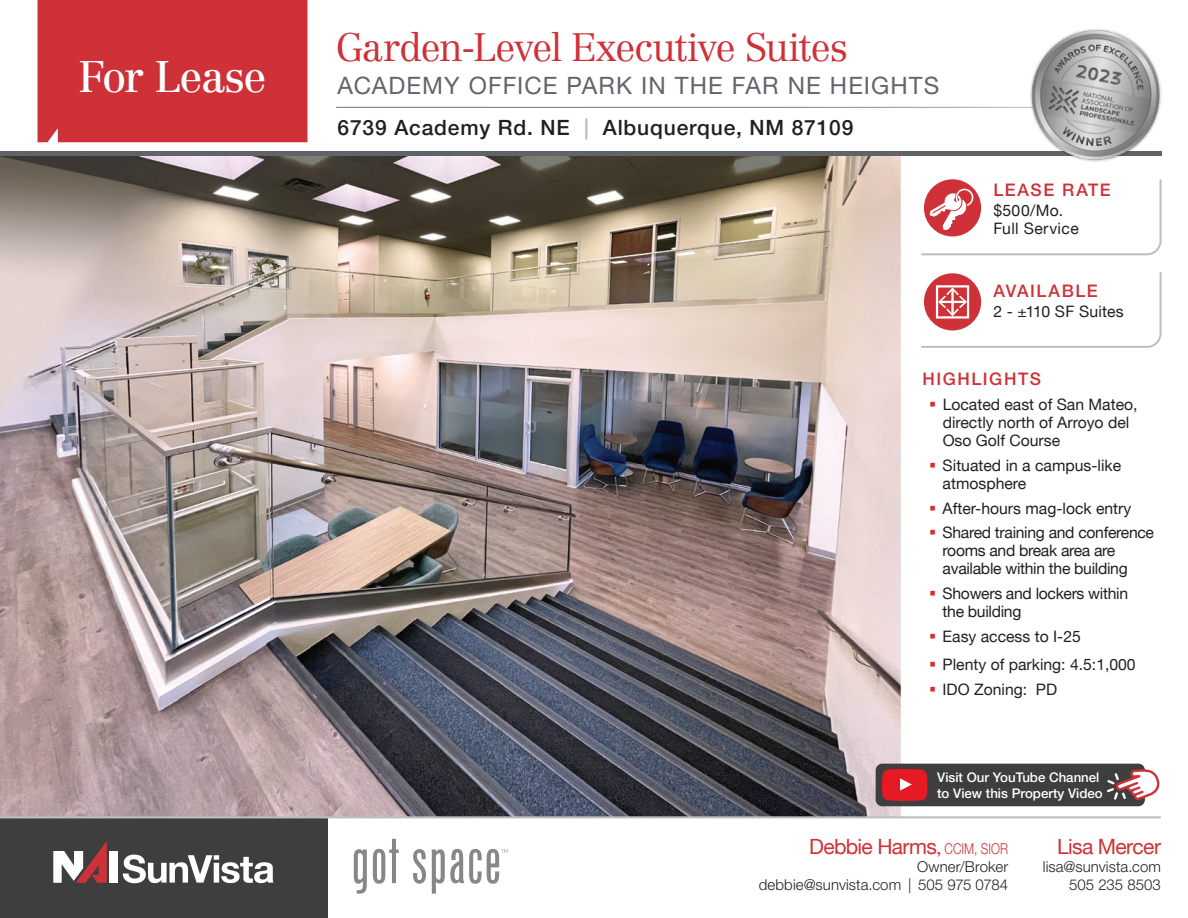
<style>
.page{position:relative;width:1188px;height:918px;background:#fff}
.page>*{position:absolute;margin:0;border:0;box-sizing:border-box;transform-origin:0 0}
.t1{font:43.5px "Centennial LT Std";letter-spacing:-.04em;color:#fff}
.t2{font:300 39px "Centennial LT Std";letter-spacing:-.035em;color:#cf3138}
.t3{font:24px "Helvetica Neue LT Std";letter-spacing:.045em;color:#62656a}
.t4{font:500 21px "Helvetica Neue LT";letter-spacing:.04em;color:#231f20}
.t5{font:21px "Helvetica Neue LT";letter-spacing:-.03em;color:#cf3138}
.t6{font:500 17.25px "Helvetica Neue LT";letter-spacing:.09em;color:#cf3138}
.t7{font:15.75px/18px "Helvetica Neue LT";color:#231f20}
.t8{font:15.75px/18px "Helvetica Neue LT";letter-spacing:-.02em;color:#231f20}
.t9{font:15.75px/18px "Helvetica Neue LT";letter-spacing:.025em;color:#231f20}
.t10{font:300 15px/18px "Helvetica Neue LT Std";letter-spacing:.005em;color:#231f20;text-align:right}
.t11{font:500 13.2px/15.3px "Helvetica Neue LT";color:#fff}
.s1{color:#bcbdc0}
.s2{font-family:"Centennial LT Std";font-weight:300}
.s3{font-family:"Helvetica Neue LT Std";font-weight:300;font-size:15px}
</style>
<div class="page">
<div style="left:38px;top:0;width:270px;height:142px;background:#cf3138"></div>
<hr style="left:336px;top:107px;width:822px;height:1px;background:#697379">
<img style="left:0;top:156px;width:901px;height:662px">
<div style="left:876px;top:764px;width:269px;height:42px;background:#3e3e3f;border-radius:7px"></div>
<svg style="left:882px;top:769px;width:45px;height:32px"></svg>
<svg style="left:1107px;top:769px;width:53px;height:31px"></svg>
<div style="left:0;top:818px;width:327px;height:100px;background:#3e3e3f"></div>
<div style="left:110px;top:851px;width:8px;height:32px;background:#fff"></div>
<svg style="left:53px;top:841px;width:54px;height:42px"></svg>
<svg style="left:123px;top:855px;width:150px;height:28px"></svg>
<div style="left:0;top:151px;width:1161px;height:5px;background:#606469"></div>
<hr style="left:1px;top:816px;width:1159px;height:2px;background:#bcbdc0">
<svg style="left:921px;top:179px;width:241px;height:77px"></svg>
<svg style="left:921px;top:272px;width:241px;height:76px"></svg>
<svg style="left:354px;top:839px;width:153px;height:55px"></svg>
<img style="left:1026px;top:29px;width:136px;height:133px">
<h1 class="t1" style="left:78px;top:51px;width:190px">For Lease</h1>
<h2 class="t2" style="left:336px;top:24px;width:513px">Garden-Level Executive Suites</h2>
<h3 class="t3" style="left:338px;top:72px;width:603px">ACADEMY OFFICE PARK IN THE FAR NE HEIGHTS</h3>
<h3 class="t4" style="left:338px;top:115px;width:517px">6739 Academy Rd. NE <span class="s1">|</span> Albuquerque, NM 87109</h3>
<p class="t6" style="left:993px;top:180px;width:119px">LEASE RATE</p>
<p class="t9" style="left:993px;top:201px;width:87px">$500/Mo.<br>Full Service</p>
<p class="t6" style="left:993px;top:281px;width:106px">AVAILABLE</p>
<p class="t7" style="left:993px;top:302px;width:132px">2 - ±110 SF Suites</p>
<p class="t6" style="left:922px;top:369px;width:120px">HIGHLIGHTS</p>
<p class="t7" style="left:943px;top:395px;width:196px">Located east of San Mateo, directly north of Arroyo del<br>Oso Golf Course</p>
<p class="t7" style="left:943px;top:456px;width:180px">Situated in a campus-like atmosphere</p>
<p class="t8" style="left:943px;top:496px;width:213px;line-height:24.8px">After-hours mag-lock entry<br>Shared training and conference</p>
<p class="t8" style="left:943px;top:542px;width:187px">rooms and break area are available within the building</p>
<p class="t8" style="left:943px;top:584px;width:187px">Showers and lockers within the building</p>
<p class="t7" style="left:943px;top:622px;width:195px;line-height:27.8px">Easy access to I-25<br>Plenty of parking: 4.5:1,000</p>
<p class="t7" style="left:943px;top:681px;width:116px">IDO Zoning: PD</p>
<p class="t11" style="left:937px;top:770px;width:167px">Visit Our YouTube Channel to View this Property Video</p>
<h3 class="t5" style="left:809px;top:834px;width:201px">Debbie Harms<span class="s2">,</span> <span class="s3">CCIM, SIOR</span></h3>
<p class="t10" style="left:759px;top:857px;width:251px">Owner/Broker<br>debbie@sunvista.com | 505 975 0784</p>
<h3 class="t5" style="left:1057px;top:834px;width:105px">Lisa Mercer</h3>
<p class="t10" style="left:1043px;top:857px;width:120px">lisa@sunvista.com<br>505 235 8503</p>
</div>
